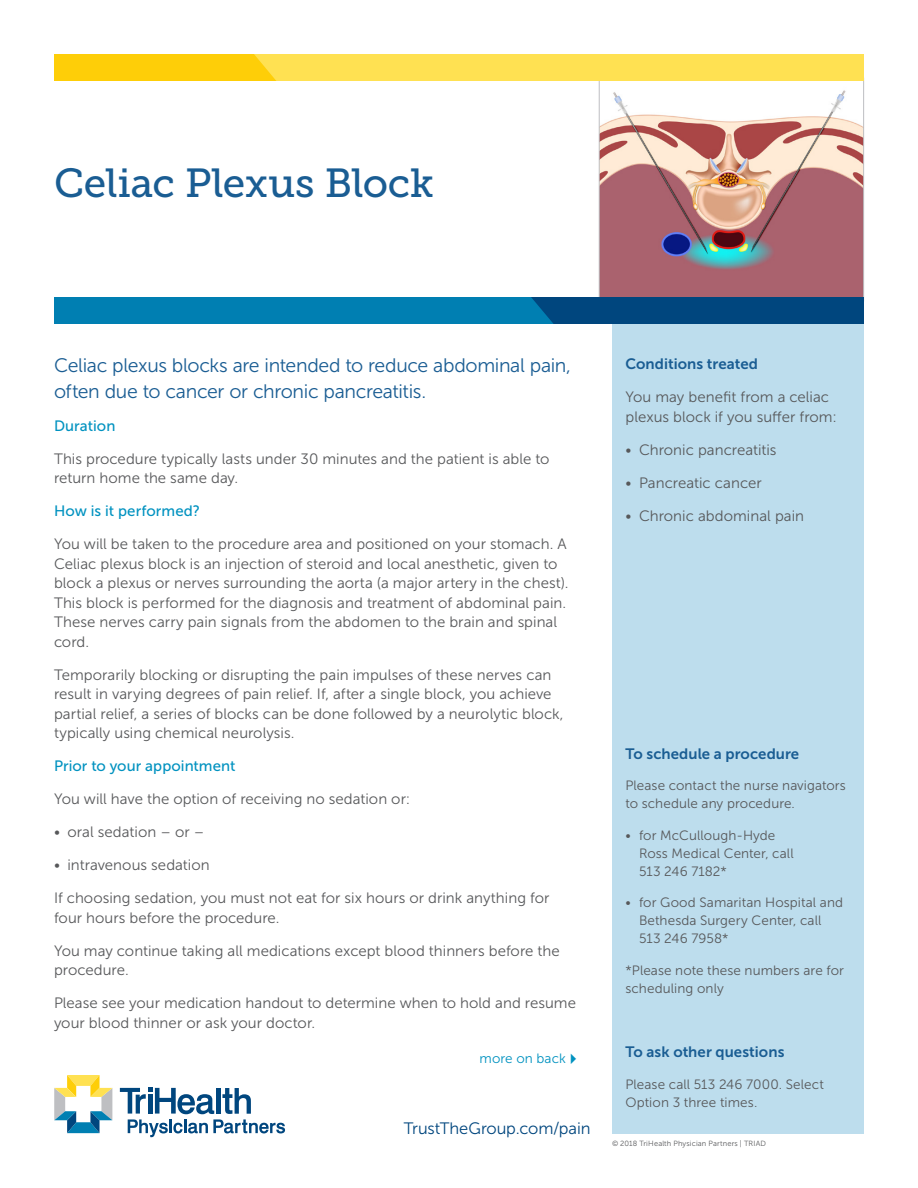
<style>
.page{position:relative;width:918px;height:1188px;background:#fff}
.page>*{position:absolute;margin:0;border:0;box-sizing:border-box;transform-origin:0 0}
.HEAD{font:40.5px "Museo Slab 500";letter-spacing:-.005em;color:#1a5d93}
.Intro_text_-_dark_bl{font:19.5px/25.5px "Museo Sans 300";letter-spacing:-.015em;color:#1a5d93}
.t1{font:16.5px "Museo Sans 300";letter-spacing:-.005em;color:#00467e}
.BT_-_LOOSE{font:15px/19.5px "Museo Sans 300";letter-spacing:.005em;color:#57585a}
.BT{font:15px/19.5px "Museo Sans 300";letter-spacing:.005em;color:#57585a}
.BT-2{font:15px "Museo Sans 700";letter-spacing:.005em;color:#1a5d93}
.subhead-brt_blue-TIG{font:15px "Museo Sans 500";letter-spacing:.005em;color:#0092c0}
.subhead-brt_blue{font:15px "Museo Sans 500";letter-spacing:.005em;color:#0092c0}
.t2{font:13.5px/18px "Museo Sans 300";letter-spacing:.005em;color:#57585a}
.t3{font:13.5px "Museo Sans 300";letter-spacing:.01em;color:#0092c0}
.t4{font:7.5px "Museo Sans 300";letter-spacing:.02em;color:#57585a}
</style>
<div class="page">
<div style="left:612px;top:324px;width:252px;height:810px;background:#bddded"></div>
<svg style="left:120px;top:1088px;width:165px;height:49px"></svg>
<svg style="left:54px;top:1075px;width:58px;height:58px"></svg>
<img style="left:601px;top:90px;width:261px;height:207px">
<div style="left:104px;top:54px;width:760px;height:27px;background:#ffe152"></div>
<div style="left:54px;top:54px;width:222px;height:27px;background:#fece08"></div>
<div style="left:54px;top:297px;width:637px;height:27px;background:#007fb2"></div>
<div style="left:531px;top:297px;width:333px;height:27px;background:#00467e"></div>
<p class="HEAD" style="left:54px;top:161px;width:382px">Celiac Plexus Block</p>
<p class="Intro_text_-_dark_bl" style="left:54px;top:353px;width:519px">Celiac plexus blocks are intended to reduce abdominal pain, often due to cancer or chronic pancreatitis.</p>
<p class="subhead-brt_blue-TIG" style="left:54px;top:417px;width:63px">Duration</p>
<p class="BT" style="left:54px;top:449px;width:497px">This procedure typically lasts under 30 minutes and the patient is able to return home the same day.</p>
<p class="subhead-brt_blue-TIG" style="left:54px;top:503px;width:148px">How is it performed?</p>
<p class="BT_-_LOOSE" style="left:54px;top:535px;width:516px">You will be taken to the procedure area and positioned on your stomach. A Celiac plexus block is an injection of steroid and local anesthetic, given to block a plexus or nerves surrounding the aorta (a major artery in the chest).<br>This block is performed for the diagnosis and treatment of abdominal pain.<br>These nerves carry pain signals from the abdomen to the brain and spinal cord.</p>
<p class="BT_-_LOOSE" style="left:54px;top:665px;width:511px">Temporarily blocking or disrupting the pain impulses of these nerves can result in varying degrees of pain relief. If, after a single block, you achieve partial relief, a series of blocks can be done followed by a neurolytic block, typically using chemical neurolysis.</p>
<p class="subhead-brt_blue" style="left:54px;top:758px;width:183px">Prior to your appointment</p>
<p class="BT" style="left:54px;top:790px;width:358px">You will have the option of receiving no sedation or:</p>
<p class="BT_-_LOOSE" style="left:54px;top:823px;width:152px">• oral sedation – or –</p>
<p class="BT_-_LOOSE" style="left:54px;top:856px;width:157px">• intravenous sedation</p>
<p class="BT" style="left:54px;top:889px;width:497px">If choosing sedation, you must not eat for six hours or drink anything for four hours before the procedure.</p>
<p class="BT" style="left:54px;top:941px;width:507px">You may continue taking all medications except blood thinners before the procedure.</p>
<p class="BT" style="left:54px;top:994px;width:524px">Please see your medication handout to determine when to hold and resume your blood thinner or ask your doctor.</p>
<p class="t3" style="left:480px;top:1051px;width:103px">more on back✔</p>
<p class="t1" style="left:404px;top:1119px;width:188px">TrustTheGroup.com/pain</p>
<p class="BT-2" style="left:626px;top:355px;width:134px">Conditions treated</p>
<p class="BT" style="left:626px;top:387px;width:213px">You may benefit from a celiac plexus block if you suffer from:</p>
<p class="BT_-_LOOSE" style="left:626px;top:440px;width:153px">• Chronic pancreatitis</p>
<p class="BT_-_LOOSE" style="left:626px;top:473px;width:138px">• Pancreatic cancer</p>
<p class="BT_-_LOOSE" style="left:626px;top:506px;width:180px">• Chronic abdominal pain</p>
<p class="BT-2" style="left:626px;top:745px;width:175px">To schedule a procedure</p>
<p class="t2" style="left:626px;top:777px;width:222px">Please contact the nurse navigators to schedule any procedure.</p>
<p class="t2" style="left:639px;top:826px;width:156px;text-indent:-14px">• for McCullough-Hyde<br>Ross Medical Center, call<br>513 246 7182*</p>
<p class="t2" style="left:639px;top:894px;width:206px;text-indent:-14px">• for Good Samaritan Hospital and<br>Bethesda Surgery Center, call<br>513 246 7958*</p>
<p class="t2" style="left:626px;top:961px;width:220px">*Please note these numbers are for scheduling only</p>
<p class="BT-2" style="left:626px;top:1044px;width:160px">To ask other questions</p>
<p class="t2" style="left:626px;top:1075px;width:200px">Please call 513 246 7000. Select<br>Option 3 three times.</p>
<p class="t4" style="left:612px;top:1140px;width:156px">© 2018 TriHealth Physician Partners | TRIAD</p>
</div>
